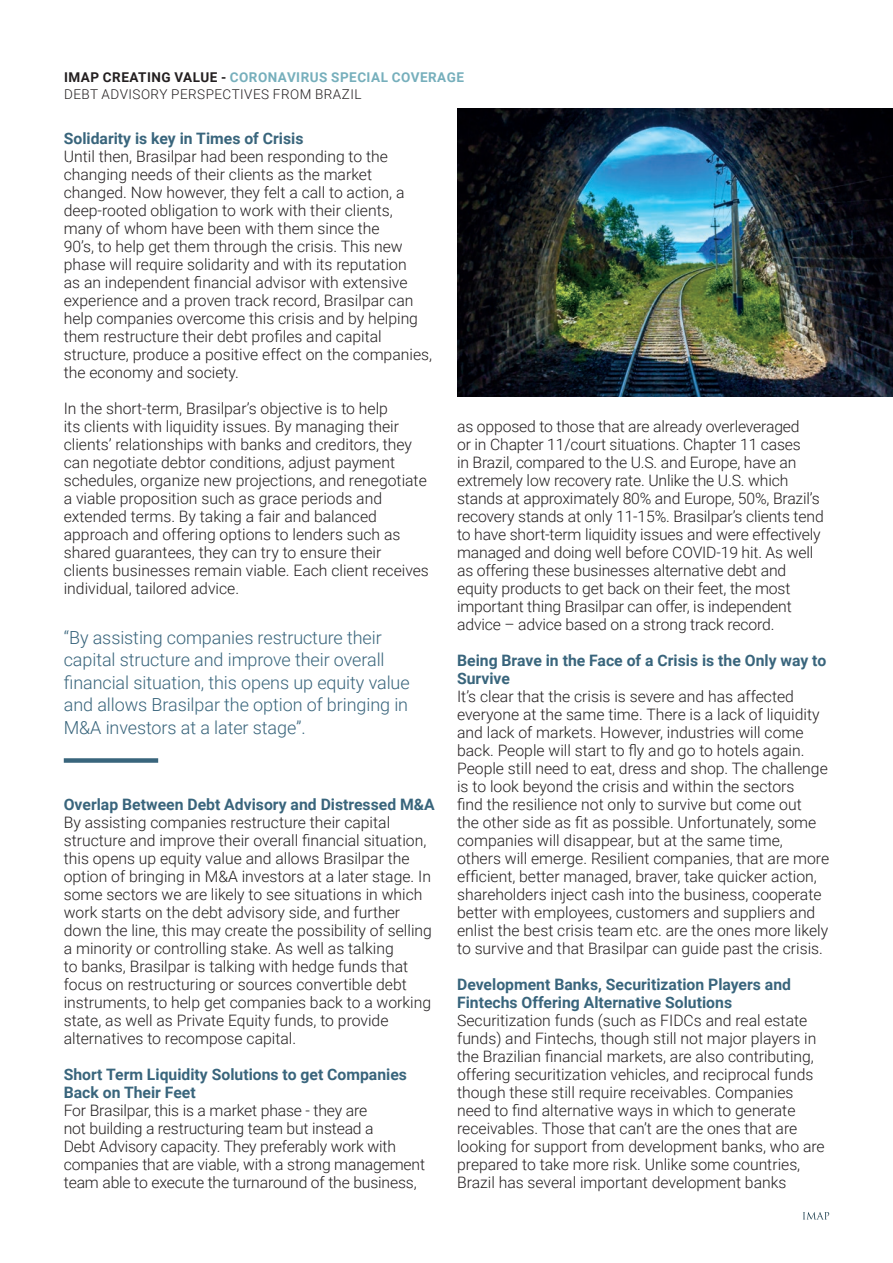
<style>
.page{position:relative;width:893px;height:1263px;background:#fff}
.page>*{position:absolute;margin:0;border:0;box-sizing:border-box;transform-origin:0 0}
.DESTACAT{font:300 18px/22.5px "Roboto";letter-spacing:-.005em;color:#39657c}
.t1{font:300 15.75px/18px "Roboto";color:#231f20}
.t2{font:700 15.75px/18px "Roboto";color:#39657c}
.TEXT{font:700 13.5px "Roboto";letter-spacing:.035em;color:#76afbc}
.TEXT-2{font:300 13.5px "Roboto";letter-spacing:.035em;color:#231f20}
.s1{color:#231f20}
</style>
<div class="page">
<svg style="left:803px;top:1212px;width:26px;height:7px"></svg>
<div style="left:64px;top:758px;width:94px;height:5px;background:#39657c"></div>
<img style="left:457px;top:108px;width:436px;height:288px">
<p class="TEXT" style="left:64px;top:68px;width:401px"><span class="s1">IMAP CREATING VALUE -</span> CORONAVIRUS SPECIAL COVERAGE</p>
<p class="TEXT-2" style="left:64px;top:84px;width:299px">DEBT ADVISORY PERSPECTIVES FROM BRAZIL</p>
<p class="t2" style="left:64px;top:129px;width:241px">Solidarity is key in Times of Crisis</p>
<p class="t1" style="left:64px;top:147px;width:370px">Until then, Brasilpar had been responding to the changing needs of their clients as the market changed. Now however, they felt a call to action, a deep-rooted obligation to work with their clients, many of whom have been with them since the<br>90’s, to help get them through the crisis. This new phase will require solidarity and with its reputation<br>as an independent financial advisor with extensive experience and a proven track record, Brasilpar can help companies overcome this crisis and by helping them restructure their debt profiles and capital structure, produce a positive effect on the companies, the economy and society.</p>
<p class="t1" style="left:64px;top:399px;width:367px">In the short-term, Brasilpar’s objective is to help<br>its clients with liquidity issues. By managing their clients’ relationships with banks and creditors, they can negotiate debtor conditions, adjust payment schedules, organize new projections, and renegotiate a viable proposition such as grace periods and extended terms. By taking a fair and balanced approach and offering options to lenders such as shared guarantees, they can try to ensure their clients businesses remain viable. Each client receives individual, tailored advice.</p>
<p class="DESTACAT" style="left:64px;top:625px;width:347px">“By assisting companies restructure their capital structure and improve their overall financial situation, this opens up equity value and allows Brasilpar the option of bringing in M&amp;A investors at a later stage”.</p>
<p class="t2" style="left:64px;top:795px;width:373px">Overlap Between Debt Advisory and Distressed M&amp;A</p>
<p class="t1" style="left:64px;top:813px;width:370px">By assisting companies restructure their capital structure and improve their overall financial situation, this opens up equity value and allows Brasilpar the option of bringing in M&amp;A investors at a later stage. In some sectors we are likely to see situations in which work starts on the debt advisory side, and further down the line, this may create the possibility of selling a minority or controlling stake. As well as talking<br>to banks, Brasilpar is talking with hedge funds that focus on restructuring or sources convertible debt instruments, to help get companies back to a working state, as well as Private Equity funds, to provide alternatives to recompose capital.</p>
<p class="t2" style="left:64px;top:1065px;width:345px">Short Term Liquidity Solutions to get Companies<br>Back on Their Feet</p>
<p class="t1" style="left:64px;top:1101px;width:363px">For Brasilpar, this is a market phase - they are<br>not building a restructuring team but instead a<br>Debt Advisory capacity. They preferably work with companies that are viable, with a strong management team able to execute the turnaround of the business,</p>
<p class="t1" style="left:457px;top:417px;width:368px">as opposed to those that are already overleveraged<br>or in Chapter 11/court situations. Chapter 11 cases<br>in Brazil, compared to the U.S. and Europe, have an extremely low recovery rate. Unlike the U.S. which stands at approximately 80% and Europe, 50%, Brazil’s recovery stands at only 11-15%. Brasilpar’s clients tend to have short-term liquidity issues and were effectively managed and doing well before COVID-19 hit. As well as offering these businesses alternative debt and equity products to get back on their feet, the most important thing Brasilpar can offer, is independent advice – advice based on a strong track record.</p>
<p class="t2" style="left:457px;top:651px;width:371px">Being Brave in the Face of a Crisis is the Only way to<br>Survive</p>
<p class="t1" style="left:457px;top:687px;width:374px">It’s clear that the crisis is severe and has affected everyone at the same time. There is a lack of liquidity and lack of markets. However, industries will come back. People will start to fly and go to hotels again.<br>People still need to eat, dress and shop. The challenge is to look beyond the crisis and within the sectors<br>find the resilience not only to survive but come out<br>the other side as fit as possible. Unfortunately, some companies will disappear, but at the same time, others will emerge. Resilient companies, that are more efficient, better managed, braver, take quicker action, shareholders inject cash into the business, cooperate better with employees, customers and suppliers and enlist the best crisis team etc. are the ones more likely to survive and that Brasilpar can guide past the crisis.</p>
<p class="t2" style="left:457px;top:975px;width:335px">Development Banks, Securitization Players and<br>Fintechs Offering Alternative Solutions</p>
<p class="t1" style="left:457px;top:1011px;width:369px">Securitization funds (such as FIDCs and real estate funds) and Fintechs, though still not major players in the Brazilian financial markets, are also contributing, offering securitization vehicles, and reciprocal funds though these still require receivables. Companies need to find alternative ways in which to generate receivables. Those that can’t are the ones that are looking for support from development banks, who are prepared to take more risk. Unlike some countries, Brazil has several important development banks</p>
</div>
